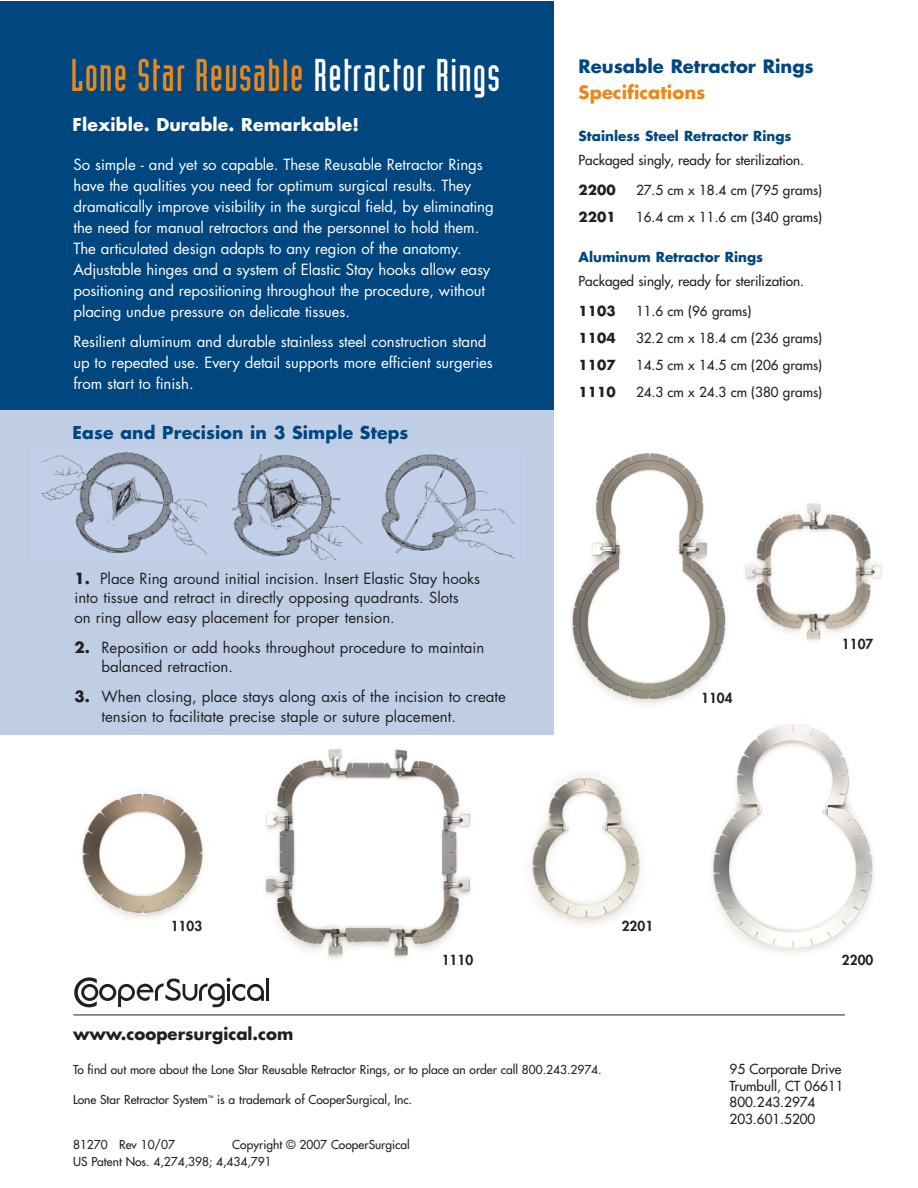
<style>
.page{position:relative;width:918px;height:1188px;background:#fff}
.page>*{position:absolute;margin:0;border:0;box-sizing:border-box;transform-origin:0 0}
.t1{font:45px "Industria Solid";letter-spacing:.03em;color:#e8891c}
.t2{font:700 18px "Futura";color:#00467f}
.t3{font:700 18px "Futura";color:#e8891c}
.t4{font:700 17.25px "Futura";letter-spacing:.005em;color:#00467f}
.t5{font:700 17.25px "Futura";letter-spacing:.005em;color:#fff}
.t6{font:700 16.5px "Futura";color:#231f20}
.t7{font:15px/21px "Futura";letter-spacing:-.005em;color:#fff}
.t8{font:15px/19.5px "Futura";color:#231f20}
.t9{font:13.5px/16.5px "Futura";color:#231f20}
.t10{font:700 13.5px "Futura";color:#00467f}
.t11{font:700 13.5px "Futura";color:#231f20}
.t12{font:800 13.5px "Futura";letter-spacing:.005em;color:#231f20}
.t13{font:12px/16.5px "Futura";color:#231f20}
.s1{color:#fff}
.s2{font-weight:700}
</style>
<div class="page">
<img style="left:710px;top:724px;width:164px;height:229px">
<img style="left:265px;top:748px;width:206px;height:211px">
<hr style="left:266px;top:978px;width:3px;height:23px;background:#231f20">
<svg style="left:74px;top:977px;width:190px;height:30px"></svg>
<hr style="left:73px;top:1015px;width:772px;height:1px;background:#231f20">
<div style="left:0;top:410px;width:553px;height:325px;background:#c0cee5"></div>
<div style="left:0;top:2px;width:554px;height:408px;background:#00467f"></div>
<img style="left:41px;top:452px;width:474px;height:108px">
<img style="left:745px;top:503px;width:138px;height:139px">
<img style="left:81px;top:790px;width:123px;height:129px">
<img style="left:571px;top:453px;width:155px;height:252px">
<img style="left:531px;top:776px;width:111px;height:149px">
<h1 class="t1" style="left:71px;top:59px;width:431px">Lone Star Reusable <span class="s1">Retractor Rings</span></h1>
<p class="t5" style="left:73px;top:117px;width:288px">Flexible. Durable. Remarkable!</p>
<p class="t7" style="left:74px;top:155px;width:422px">So simple - and yet so capable. These Reusable Retractor Rings have the qualities you need for optimum surgical results. They dramatically improve visibility in the surgical field, by eliminating the need for manual retractors and the personnel to hold them.<br>The articulated design adapts to any region of the anatomy.<br>Adjustable hinges and a system of Elastic Stay hooks allow easy positioning and repositioning throughout the procedure, without placing undue pressure on delicate tissues.</p>
<p class="t7" style="left:74px;top:332px;width:421px">Resilient aluminum and durable stainless steel construction stand up to repeated use. Every detail supports more efficient surgeries from start to finish.</p>
<p class="t4" style="left:73px;top:425px;width:337px">Ease and Precision in 3 Simple Steps</p>
<p class="t8" style="left:74px;top:570px;width:407px"><span class="s2">1.</span> Place Ring around initial incision. Insert Elastic Stay hooks into tissue and retract in directly opposing quadrants. Slots<br>on ring allow easy placement for proper tension.</p>
<p class="t8" style="left:101px;top:639px;width:384px;text-indent:-27px"><span class="s2">2.</span> Reposition or add hooks throughout procedure to maintain balanced retraction.</p>
<p class="t8" style="left:101px;top:688px;width:406px;text-indent:-27px"><span class="s2">3.</span> When closing, place stays along axis of the incision to create tension to facilitate precise staple or suture placement.</p>
<p class="t2" style="left:579px;top:58px;width:237px">Reusable Retractor Rings</p>
<p class="t3" style="left:579px;top:84px;width:128px">Specifications</p>
<p class="t10" style="left:579px;top:129px;width:214px">Stainless Steel Retractor Rings</p>
<p class="t9" style="left:579px;top:152px;width:227px">Packaged singly, ready for sterilization.</p>
<p class="t11" style="left:579px;top:183px;width:39px">2200</p>
<p class="t9" style="left:636px;top:182px;width:188px">27.5 cm x 18.4 cm (795 grams)</p>
<p class="t11" style="left:579px;top:210px;width:39px">2201</p>
<p class="t9" style="left:636px;top:209px;width:188px">16.4 cm x 11.6 cm (340 grams)</p>
<p class="t10" style="left:579px;top:251px;width:186px">Aluminum Retractor Rings</p>
<p class="t9" style="left:579px;top:274px;width:227px">Packaged singly, ready for sterilization.</p>
<p class="t11" style="left:579px;top:305px;width:39px">1103</p>
<p class="t9" style="left:636px;top:304px;width:117px">11.6 cm (96 grams)</p>
<p class="t11" style="left:579px;top:332px;width:39px">1104</p>
<p class="t9" style="left:636px;top:331px;width:188px">32.2 cm x 18.4 cm (236 grams)</p>
<p class="t11" style="left:579px;top:359px;width:39px">1107</p>
<p class="t9" style="left:636px;top:358px;width:188px">14.5 cm x 14.5 cm (206 grams)</p>
<p class="t11" style="left:579px;top:386px;width:39px">1110</p>
<p class="t9" style="left:636px;top:385px;width:188px">24.3 cm x 24.3 cm (380 grams)</p>
<p class="t12" style="left:701px;top:692px;width:33px">1104</p>
<p class="t12" style="left:842px;top:638px;width:33px">1107</p>
<p class="t12" style="left:171px;top:920px;width:33px">1103</p>
<p class="t12" style="left:622px;top:920px;width:33px">2201</p>
<p class="t6" style="left:73px;top:1027px;width:222px">www.coopersurgical.com</p>
<p class="t12" style="left:442px;top:953px;width:33px">1110</p>
<p class="t12" style="left:842px;top:953px;width:33px">2200</p>
<p class="t13" style="left:73px;top:1062px;width:530px">To find out more about the Lone Star Reusable Retractor Rings, or to place an order call 800.243.2974.</p>
<p class="t13" style="left:73px;top:1092px;width:341px">Lone Star Retractor System<sup>™</sup> is a trademark of CooperSurgical, Inc.</p>
<p class="t13" style="left:73px;top:1137px;width:104px">81270 Rev 10/07</p>
<p class="t13" style="left:73px;top:1137px;width:338px;text-indent:159px">Copyright © 2007 CooperSurgical<br>US Patent Nos. 4,274,398; 4,434,791</p>
<p class="t9" style="left:730px;top:1062px;width:116px">95 Corporate Drive<br>Trumbull, CT 06611<br>800.243.2974<br>203.601.5200</p>
</div>
